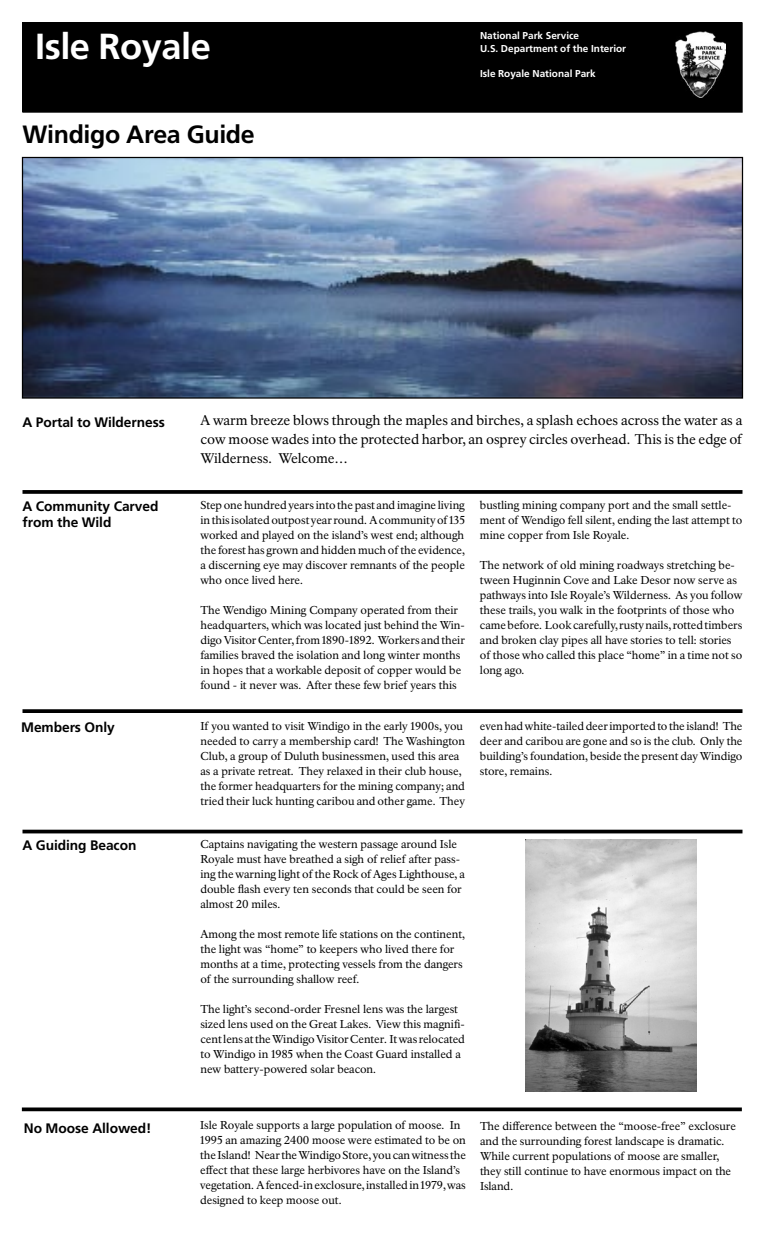
<style>
.page{position:relative;width:765px;height:1260px;background:#fff}
.page>*{position:absolute;margin:0;border:0;box-sizing:border-box;transform-origin:0 0}
.t1{font:700 36.25px "Frutiger";letter-spacing:-.015em;color:#fff}
.t2{font:700 25px "Frutiger";letter-spacing:-.015em;color:#000}
.t3{font:13.75px/18.8px "NPS Rawlinson";letter-spacing:-.005em;color:#000;text-align:justify}
.t4{font:700 13.75px/16.2px "Frutiger";letter-spacing:-.005em;color:#000}
.t5{font:11.25px/15px "NPS Rawlinson";letter-spacing:-.005em;color:#000}
.t6{font:700 10px/12.5px "Frutiger";color:#fff}
</style>
<div class="page">
<hr style="left:22px;top:830px;width:720px;height:3px;background:#000">
<svg style="left:22px;top:490px;width:720px;height:4px;background:#0f0f0f"></svg>
<svg style="left:22px;top:709px;width:720px;height:4px;background:#0f0f0f"></svg>
<div style="left:23px;top:23px;width:719px;height:89px;background:#000"></div>
<div style="left:22px;top:22px;width:720px;height:90px;border:1px solid #000"></div>
<hr style="left:22px;top:1108px;width:720px;height:3px;background:#000">
<img style="left:24px;top:159px;width:717px;height:238px">
<div style="left:22px;top:157px;width:721px;height:242px;border:1px solid #000"></div>
<img style="left:675px;top:32px;width:51px;height:66px">
<img style="left:525px;top:840px;width:171px;height:252px">
<h1 class="t1" style="left:35px;top:25px;width:177px">Isle Royale</h1>
<p class="t6" style="left:480px;top:29px;width:148px">National Park Service<br>U.S. Department of the Interior</p>
<p class="t6" style="left:480px;top:67px;width:117px">Isle Royale National Park</p>
<h2 class="t2" style="left:22px;top:119px;width:234px">Windigo Area Guide</h2>
<p class="t4" style="left:22px;top:414px;width:144px">A Portal to Wilderness</p>
<p class="t3" style="left:201px;top:411px;width:543px">A warm breeze blows through the maples and birches, a splash echoes across the water as a cow moose wades into the protected harbor, an osprey circles overhead. This is the edge of Wilderness. Welcome…</p>
<p class="t4" style="left:22px;top:498px;width:137px">A Community Carved from the Wild</p>
<p class="t4" style="left:21px;top:719px;width:95px">Members Only</p>
<p class="t4" style="left:22px;top:837px;width:115px">A Guiding Beacon</p>
<p class="t5" style="left:200px;top:498px;width:266px;text-align:justify">Step one hundred years into the past and imagine living in this isolated outpost year round. A community of 135 worked and played on the island’s west end; although the forest has grown and hidden much of the evidence, a discerning eye may discover remnants of the people who once lived here.</p>
<p class="t5" style="left:200px;top:603px;width:266px">The Wendigo Mining Company operated from their headquarters, which was located just behind the Win&shy;digo Visitor Center, from 1890-1892. Workers and their families braved the isolation and long winter months in hopes that a workable deposit of copper would be found - it never was. After these few brief years this</p>
<p class="t5" style="left:200px;top:719px;width:266px">If you wanted to visit Windigo in the early 1900s, you needed to carry a membership card! The Washington Club, a group of Duluth businessmen, used this area as a private retreat. They relaxed in their club house, the former headquarters for the mining company; and tried their luck hunting caribou and other game. They</p>
<p class="t5" style="left:200px;top:837px;width:266px">Captains navigating the western passage around Isle Royale must have breathed a sigh of relief after pass&shy;ing the warning light of the Rock of Ages Lighthouse, a double flash every ten seconds that could be seen for almost 20 miles.</p>
<p class="t5" style="left:200px;top:927px;width:266px">Among the most remote life stations on the continent, the light was “home” to keepers who lived there for months at a time, protecting vessels from the dangers of the surrounding shallow reef.</p>
<p class="t5" style="left:200px;top:1002px;width:266px">The light’s second-order Fresnel lens was the largest sized lens used on the Great Lakes. View this magnifi&shy;cent lens at the Windigo Visitor Center. It was relocated to Windigo in 1985 when the Coast Guard installed a new battery-powered solar beacon.</p>
<p class="t5" style="left:480px;top:498px;width:264px">bustling mining company port and the small settle&shy;ment of Wendigo fell silent, ending the last attempt to mine copper from Isle Royale.</p>
<p class="t5" style="left:480px;top:558px;width:264px">The network of old mining roadways stretching be&shy;tween Huginnin Cove and Lake Desor now serve as pathways into Isle Royale’s Wilderness. As you follow these trails, you walk in the footprints of those who came before. Look carefully, rusty nails, rotted timbers and broken clay pipes all have stories to tell: stories of those who called this place “home” in a time not so long ago.</p>
<p class="t5" style="left:480px;top:719px;width:264px;text-align:justify">even had white-tailed deer imported to the island! The deer and caribou are gone and so is the club. Only the building’s foundation, beside the present day Windigo store, remains.</p>
<p class="t5" style="left:200px;top:1118px;width:267px">Isle Royale supports a large population of moose. In 1995 an amazing 2400 moose were estimated to be on the Island! Near the Windigo Store, you can witness the effect that these large herbivores have on the Island’s vegetation. A fenced-in exclosure, installed in 1979, was designed to keep moose out.</p>
<p class="t4" style="left:24px;top:1120px;width:129px">No Moose Allowed!</p>
<p class="t5" style="left:480px;top:1118px;width:257px">The difference between the “moose-free” exclosure and the surrounding forest landscape is dramatic.<br>While current populations of moose are smaller, they still continue to have enormous impact on the Island.</p>
</div>
